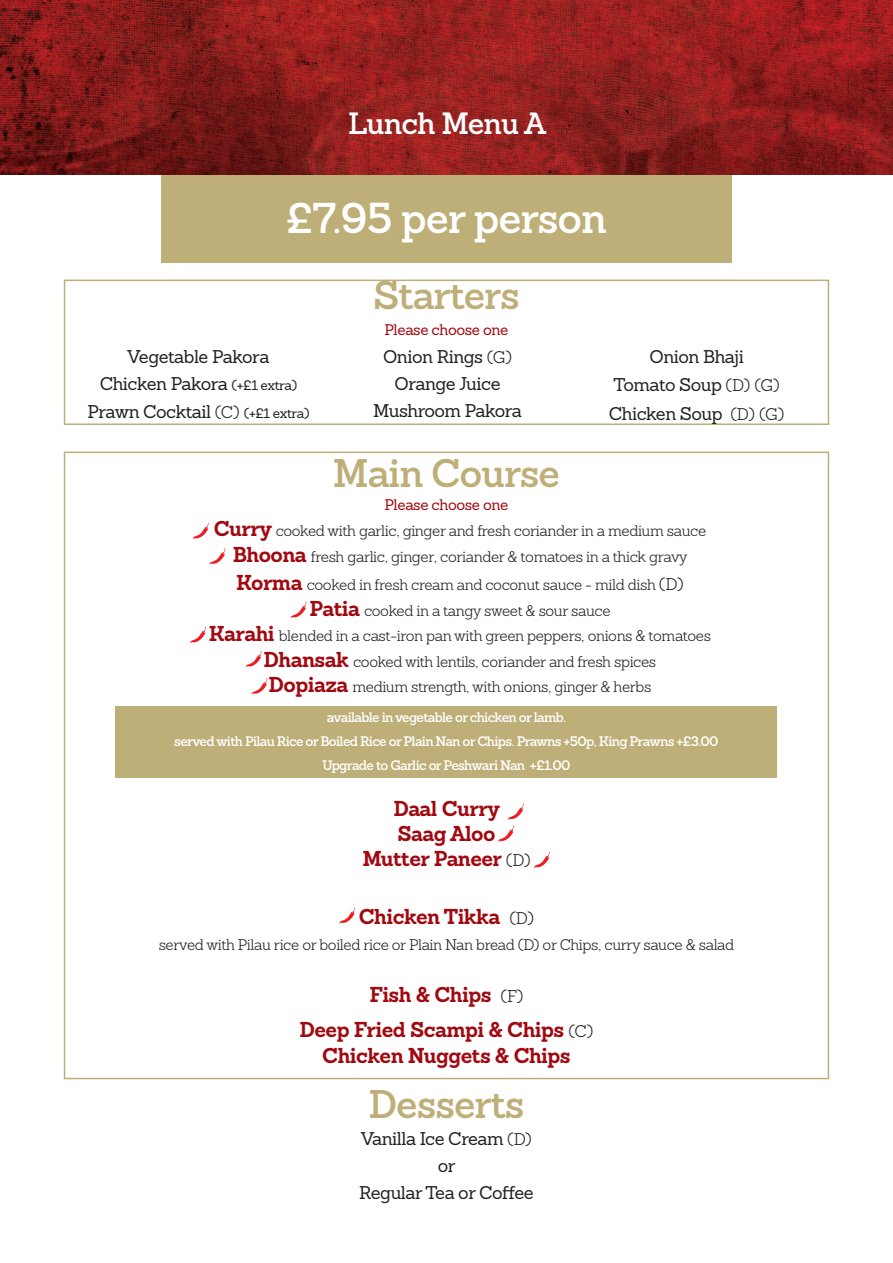
<style>
.page{position:relative;width:893px;height:1263px;background:#fff}
.page>*{position:absolute;margin:0;border:0;box-sizing:border-box;transform-origin:0 0}
.t1{font:600 42px "Sanchez";letter-spacing:-.025em;color:#fff}
.t2{font:600 39px "Sanchez";letter-spacing:-.025em;color:#beae77}
.t3{font:600 30px "Sanchez";letter-spacing:-.025em;color:#fff}
.t4{font:700 21px "Sanchez";letter-spacing:-.025em;color:#a1080f}
.t5{font:18px "Sanchez";letter-spacing:-.025em;color:#231f20}
.t6{font:300 15px "Sanchez";letter-spacing:-.025em;color:#231f20}
.t7{font:15px "Sanchez";letter-spacing:-.025em;color:#a1080f}
.t8{font:600 13.5px "Sanchez";letter-spacing:-.05em;color:#fff}
.s1{font-size:13.5px}
.s2{font-weight:300;font-size:16.5px}
.s3{font-weight:700;font-size:21px;color:#a1080f}
.s4{font-size:16.5px}
.s5{font-weight:300;font-size:16.5px;color:#231f20}
</style>
<div class="page">
<div style="left:64px;top:280px;width:765px;height:145px;border:2px solid #beae77"></div>
<div style="left:161px;top:106px;width:571px;height:157px;background:#beae77"></div>
<img style="left:0;top:0;width:893px;height:174px">
<div style="left:116px;top:707px;width:661px;height:71px;background:#beae77"></div>
<svg style="left:193px;top:523px;width:16px;height:16px"></svg>
<svg style="left:210px;top:548px;width:15px;height:16px"></svg>
<svg style="left:190px;top:627px;width:16px;height:16px"></svg>
<svg style="left:246px;top:651px;width:16px;height:16px"></svg>
<svg style="left:252px;top:678px;width:15px;height:16px"></svg>
<svg style="left:534px;top:852px;width:16px;height:16px"></svg>
<svg style="left:339px;top:907px;width:16px;height:16px"></svg>
<svg style="left:498px;top:804px;width:26px;height:37px"></svg>
<svg style="left:291px;top:602px;width:15px;height:16px"></svg>
<p class="t3" style="left:348px;top:104px;width:199px">Lunch Menu A</p>
<p class="t1" style="left:286px;top:190px;width:323px">£7.95 per person</p>
<p class="t2" style="left:373px;top:269px;width:148px">Starters</p>
<p class="t5" style="left:128px;top:345px;width:143px">Vegetable Pakora</p>
<p class="t5" style="left:100px;top:372px;width:199px">Chicken Pakora <span class="s1">(+£1 extra)</span></p>
<p class="t5" style="left:87px;top:400px;width:224px">Prawn Cocktail <span class="s2">(C)</span> <span class="s1">(+£1 extra)</span></p>
<p class="t7" style="left:384px;top:320px;width:125px">Please choose one</p>
<p class="t5" style="left:383px;top:345px;width:130px">Onion Rings <span class="s2">(G)</span></p>
<p class="t5" style="left:395px;top:372px;width:107px">Orange Juice</p>
<p class="t5" style="left:373px;top:399px;width:150px">Mushroom Pakora</p>
<p class="t2" style="left:333px;top:447px;width:229px">Main Course</p>
<p class="t7" style="left:384px;top:495px;width:125px">Please choose one</p>
<p class="t5" style="left:649px;top:345px;width:96px">Onion Bhaji</p>
<p class="t5" style="left:613px;top:373px;width:168px">Tomato Soup <span class="s2">(D) (G)</span></p>
<p class="t5" style="left:609px;top:402px;width:177px">Chicken Soup <span class="s2">(D) (G)</span></p>
<p class="t6" style="left:214px;top:521px;width:494px"><span class="s3">Curry</span> cooked with garlic, ginger and fresh coriander in a medium sauce</p>
<p class="t6" style="left:233px;top:547px;width:456px"><span class="s3">Bhoona</span> fresh garlic, ginger, coriander &amp; tomatoes in a thick gravy</p>
<p class="t6" style="left:236px;top:575px;width:449px"><span class="s3">Korma</span> cooked in fresh cream and coconut sauce - mild dish <span class="s4">(D)</span></p>
<p class="t6" style="left:309px;top:601px;width:303px"><span class="s3">Patia</span> cooked in a tangy sweet &amp; sour sauce</p>
<p class="t6" style="left:209px;top:626px;width:504px"><span class="s3">Karahi</span> blended in a cast-iron pan with green peppers, onions &amp; tomatoes</p>
<p class="t6" style="left:264px;top:652px;width:394px"><span class="s3">Dhansak</span> cooked with lentils, coriander and fresh spices</p>
<p class="t6" style="left:269px;top:677px;width:384px"><span class="s3">Dopiaza</span> medium strength, with onions, ginger &amp; herbs</p>
<p class="t8" style="left:327px;top:708px;width:241px">available in vegetable or chicken or lamb.</p>
<p class="t8" style="left:174px;top:732px;width:546px">served with Pilau Rice or Boiled Rice or Plain Nan or Chips. Prawns +50p, King Prawns +£3.00</p>
<p class="t8" style="left:322px;top:756px;width:250px">Upgrade to Garlic or Peshwari Nan +£1.00</p>
<p class="t4" style="left:393px;top:794px;width:108px">Daal Curry</p>
<p class="t4" style="left:397px;top:819px;width:100px">Saag Aloo</p>
<p class="t4" style="left:362px;top:844px;width:170px">Mutter Paneer <span class="s5">(D)</span></p>
<p class="t4" style="left:359px;top:902px;width:177px">Chicken Tikka <span class="s5">(D)</span></p>
<p class="t6" style="left:159px;top:935px;width:577px">served with Pilau rice or boiled rice or Plain Nan bread (D) or Chips, curry sauce &amp; salad</p>
<p class="t4" style="left:369px;top:980px;width:156px">Fish &amp; Chips <span class="s5">(F)</span></p>
<p class="t4" style="left:300px;top:1015px;width:295px">Deep Fried Scampi &amp; Chips <span class="s5">(C)</span></p>
<p class="t4" style="left:322px;top:1041px;width:250px">Chicken Nuggets &amp; Chips</p>
<p class="t2" style="left:368px;top:1077px;width:158px">Desserts</p>
<p class="t5" style="left:361px;top:1127px;width:172px">Vanilla Ice Cream <span class="s2">(D)</span></p>
<p class="t5" style="left:438px;top:1154px;width:19px">or</p>
<p class="t5" style="left:359px;top:1181px;width:176px">Regular Tea or Coffee</p>
</div>
